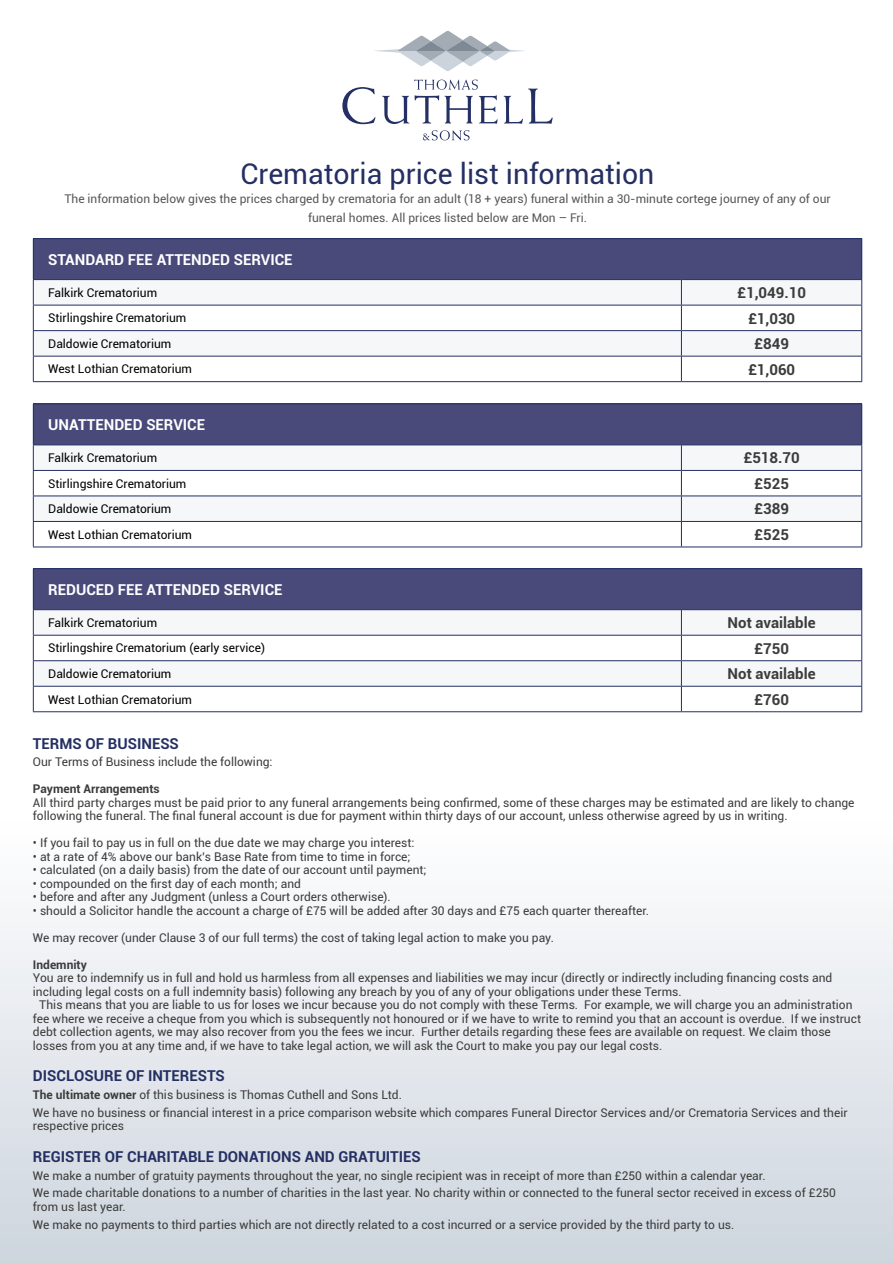
<style>
.page{position:relative;width:893px;height:1263px;background:#fff}
.page>*{position:absolute;margin:0;border:0;box-sizing:border-box;transform-origin:0 0}
.t1{font:28.5px "Roboto";color:#242f63}
.t2{font:700 15px "Roboto";color:#242f63}
.t3{font:700 15px "Roboto";color:#3c3c3b}
.t4{font:700 15px "Roboto";color:#fff}
.t5{font:12px/17.7px "Roboto";color:#3c3c3b}
.t6{font:12px "Roboto";color:#000}
.t7{font:12px/18.9px "Roboto";color:#575756;text-align:center}
.t8{font:700 12px "Roboto";color:#3c3c3b}
.s1{font-weight:700}
</style>
<div class="page">
<div style="left:0;top:815px;width:893px;height:448px;background:linear-gradient(to bottom,#fff,#cdd5de)"></div>
<svg style="left:374px;top:31px;width:151px;height:40px"></svg>
<svg style="left:342px;top:87px;width:34px;height:37px"></svg>
<svg style="left:382px;top:80px;width:116px;height:44px"></svg>
<svg style="left:504px;top:89px;width:49px;height:35px"></svg>
<svg style="left:423px;top:130px;width:47px;height:10px"></svg>
<div style="left:33px;top:239px;width:829px;height:41px;background:#494a7a"></div>
<svg style="left:34px;top:280px;width:827px;height:25px;fill:#f5f7f9"></svg>
<svg style="left:34px;top:306px;width:827px;height:75px"></svg>
<hr style="left:33px;top:238px;width:648px;height:1px;background:#242f63">
<hr style="left:33px;top:239px;width:1px;height:40px;background:#242f63">
<hr style="left:681px;top:238px;width:181px;height:1px;background:#242f63">
<hr style="left:861px;top:239px;width:1px;height:40px;background:#242f63">
<hr style="left:33px;top:279px;width:648px;height:1px;background:#242f63">
<hr style="left:681px;top:279px;width:181px;height:1px;background:#242f63">
<hr style="left:33px;top:305px;width:648px;height:1px;background:#242f63">
<hr style="left:681px;top:305px;width:181px;height:1px;background:#242f63">
<hr style="left:33px;top:330px;width:648px;height:1px;background:#242f63">
<hr style="left:681px;top:330px;width:181px;height:1px;background:#242f63">
<hr style="left:33px;top:356px;width:648px;height:1px;background:#242f63">
<svg style="left:33px;top:280px;width:1px;height:101px"></svg>
<hr style="left:681px;top:356px;width:181px;height:1px;background:#242f63">
<svg style="left:681px;top:280px;width:1px;height:101px"></svg>
<svg style="left:861px;top:280px;width:1px;height:101px"></svg>
<hr style="left:33px;top:381px;width:648px;height:1px;background:#242f63">
<hr style="left:681px;top:381px;width:181px;height:1px;background:#242f63">
<div style="left:33px;top:404px;width:829px;height:41px;background:#494a7a"></div>
<svg style="left:34px;top:445px;width:827px;height:25px;fill:#f5f7f9"></svg>
<svg style="left:34px;top:471px;width:827px;height:76px"></svg>
<hr style="left:33px;top:403px;width:648px;height:1px;background:#242f63">
<hr style="left:33px;top:404px;width:1px;height:40px;background:#242f63">
<hr style="left:681px;top:403px;width:181px;height:1px;background:#242f63">
<hr style="left:861px;top:404px;width:1px;height:40px;background:#242f63">
<hr style="left:33px;top:444px;width:648px;height:1px;background:#242f63">
<hr style="left:681px;top:444px;width:181px;height:1px;background:#242f63">
<hr style="left:33px;top:470px;width:648px;height:1px;background:#242f63">
<hr style="left:681px;top:470px;width:181px;height:1px;background:#242f63">
<hr style="left:33px;top:496px;width:648px;height:1px;background:#242f63">
<hr style="left:681px;top:496px;width:181px;height:1px;background:#242f63">
<hr style="left:33px;top:521px;width:648px;height:1px;background:#242f63">
<svg style="left:33px;top:445px;width:1px;height:102px"></svg>
<hr style="left:681px;top:521px;width:181px;height:1px;background:#242f63">
<svg style="left:681px;top:445px;width:1px;height:102px"></svg>
<svg style="left:861px;top:445px;width:1px;height:102px"></svg>
<hr style="left:33px;top:547px;width:648px;height:1px;background:#242f63">
<hr style="left:681px;top:547px;width:181px;height:1px;background:#242f63">
<div style="left:33px;top:569px;width:829px;height:41px;background:#494a7a"></div>
<svg style="left:34px;top:610px;width:827px;height:25px;fill:#f5f7f9"></svg>
<svg style="left:34px;top:636px;width:827px;height:75px"></svg>
<hr style="left:33px;top:568px;width:648px;height:1px;background:#242f63">
<hr style="left:33px;top:569px;width:1px;height:40px;background:#242f63">
<hr style="left:681px;top:568px;width:181px;height:1px;background:#242f63">
<hr style="left:861px;top:569px;width:1px;height:40px;background:#242f63">
<hr style="left:33px;top:609px;width:648px;height:1px;background:#242f63">
<hr style="left:681px;top:609px;width:181px;height:1px;background:#242f63">
<hr style="left:33px;top:635px;width:648px;height:1px;background:#242f63">
<hr style="left:681px;top:635px;width:181px;height:1px;background:#242f63">
<hr style="left:33px;top:660px;width:648px;height:1px;background:#242f63">
<hr style="left:681px;top:660px;width:181px;height:1px;background:#242f63">
<hr style="left:33px;top:686px;width:648px;height:1px;background:#242f63">
<svg style="left:33px;top:610px;width:1px;height:101px"></svg>
<hr style="left:681px;top:686px;width:181px;height:1px;background:#242f63">
<svg style="left:681px;top:610px;width:1px;height:101px"></svg>
<svg style="left:861px;top:610px;width:1px;height:101px"></svg>
<hr style="left:33px;top:711px;width:648px;height:1px;background:#242f63">
<hr style="left:681px;top:711px;width:181px;height:1px;background:#242f63">
<h1 class="t1" style="left:241px;top:154px;width:415px">Crematoria price list information</h1>
<p class="t7" style="left:64px;top:189px;width:768px">The information below gives the prices charged by crematoria for an adult (18 + years) funeral within a 30-minute cortege journey of any of our funeral homes. All prices listed below are Mon – Fri.</p>
<p class="t4" style="left:48px;top:249px;width:246px">STANDARD FEE ATTENDED SERVICE</p>
<p class="t6" style="left:48px;top:284px;width:110px">Falkirk Crematorium</p>
<p class="t3" style="left:737px;top:282px;width:70px">£1,049.10</p>
<p class="t6" style="left:48px;top:310px;width:140px">Stirlingshire Crematorium</p>
<p class="t3" style="left:748px;top:308px;width:49px">£1,030</p>
<p class="t6" style="left:48px;top:335px;width:125px">Daldowie Crematorium</p>
<p class="t3" style="left:754px;top:333px;width:36px">£849</p>
<p class="t6" style="left:48px;top:361px;width:145px">West Lothian Crematorium</p>
<p class="t3" style="left:748px;top:359px;width:49px">£1,060</p>
<p class="t4" style="left:48px;top:414px;width:158px">UNATTENDED SERVICE</p>
<p class="t6" style="left:48px;top:449px;width:110px">Falkirk Crematorium</p>
<p class="t3" style="left:743px;top:447px;width:58px">£518.70</p>
<p class="t6" style="left:48px;top:475px;width:140px">Stirlingshire Crematorium</p>
<p class="t3" style="left:754px;top:473px;width:36px">£525</p>
<p class="t6" style="left:48px;top:500px;width:125px">Daldowie Crematorium</p>
<p class="t3" style="left:754px;top:498px;width:36px">£389</p>
<p class="t6" style="left:48px;top:526px;width:145px">West Lothian Crematorium</p>
<p class="t3" style="left:754px;top:524px;width:36px">£525</p>
<p class="t4" style="left:48px;top:579px;width:236px">REDUCED FEE ATTENDED SERVICE</p>
<p class="t6" style="left:48px;top:614px;width:110px">Falkirk Crematorium</p>
<p class="t3" style="left:728px;top:612px;width:89px">Not available</p>
<p class="t6" style="left:48px;top:640px;width:218px">Stirlingshire Crematorium (early service)</p>
<p class="t3" style="left:754px;top:638px;width:36px">£750</p>
<p class="t6" style="left:48px;top:665px;width:125px">Daldowie Crematorium</p>
<p class="t3" style="left:728px;top:663px;width:89px">Not available</p>
<p class="t6" style="left:48px;top:691px;width:145px">West Lothian Crematorium</p>
<p class="t3" style="left:754px;top:689px;width:36px">£760</p>
<p class="t2" style="left:33px;top:733px;width:147px">TERMS OF BUSINESS</p>
<p class="t5" style="left:33px;top:753px;width:241px">Our Terms of Business include the following:</p>
<p class="t8" style="left:33px;top:781px;width:128px">Payment Arrangements</p>
<p class="t5" style="left:33px;top:795px;width:823px;line-height:13.5px">All third party charges must be paid prior to any funeral arrangements being confirmed, some of these charges may be estimated and are likely to change following the funeral. The final funeral account is due for payment within thirty days of our account, unless otherwise agreed by us in writing.</p>
<p class="t5" style="left:33px;top:834px;width:383px">• If you fail to pay us in full on the due date we may charge you interest:</p>
<p class="t5" style="left:33px;top:847px;width:379px">• at a rate of 4% above our bank’s Base Rate from time to time in force;</p>
<p class="t5" style="left:33px;top:861px;width:395px">• calculated (on a daily basis) from the date of our account until payment;</p>
<p class="t5" style="left:33px;top:874px;width:270px">• compounded on the first day of each month; and</p>
<p class="t5" style="left:33px;top:888px;width:359px">• before and after any Judgment (unless a Court orders otherwise).</p>
<p class="t5" style="left:33px;top:901px;width:618px">• should a Solicitor handle the account a charge of £75 will be added after 30 days and £75 each quarter thereafter.</p>
<p class="t5" style="left:33px;top:928px;width:522px">We may recover (under Clause 3 of our full terms) the cost of taking legal action to make you pay.</p>
<p class="t8" style="left:33px;top:956px;width:55px">Indemnity</p>
<p class="t5" style="left:33px;top:969px;width:801px">You are to indemnify us in full and hold us harmless from all expenses and liabilities we may incur (directly or indirectly including financing costs and</p>
<p class="t5" style="left:33px;top:982px;width:650px">including legal costs on a full indemnity basis) following any breach by you of any of your obligations under these Terms.</p>
<p class="t5" style="left:39px;top:996px;width:815px">This means that you are liable to us for loses we incur because you do not comply with these Terms. For example, we will charge you an administration</p>
<p class="t5" style="left:33px;top:1009px;width:830px">fee where we receive a cheque from you which is subsequently not honoured or if we have to write to remind you that an account is overdue. If we instruct</p>
<p class="t5" style="left:33px;top:1023px;width:799px">debt collection agents, we may also recover from you the fees we incur. Further details regarding these fees are available on request. We claim those</p>
<p class="t5" style="left:33px;top:1036px;width:631px">losses from you at any time and, if we have to take legal action, we will ask the Court to make you pay our legal costs.</p>
<p class="t2" style="left:33px;top:1065px;width:193px">DISCLOSURE OF INTERESTS</p>
<p class="t5" style="left:33px;top:1085px;width:816px"><span class="s1">The ultimate owner</span> of this business is Thomas Cuthell and Sons Ltd.<br>We have no business or financial interest in a price comparison website which compares Funeral Director Services and/or Crematoria Services and their</p>
<p class="t5" style="left:33px;top:1117px;width:93px">respective prices</p>
<p class="t2" style="left:33px;top:1146px;width:389px">REGISTER OF CHARITABLE DONATIONS AND GRATUITIES</p>
<p class="t5" style="left:33px;top:1166px;width:804px">We make a number of gratuity payments throughout the year, no single recipient was in receipt of more than £250 within a calendar year.<br>We made charitable donations to a number of charities in the last year. No charity within or connected to the funeral sector received in excess of £250</p>
<p class="t5" style="left:33px;top:1197px;width:703px">from us last year.<br>We make no payments to third parties which are not directly related to a cost incurred or a service provided by the third party to us.</p>
</div>
